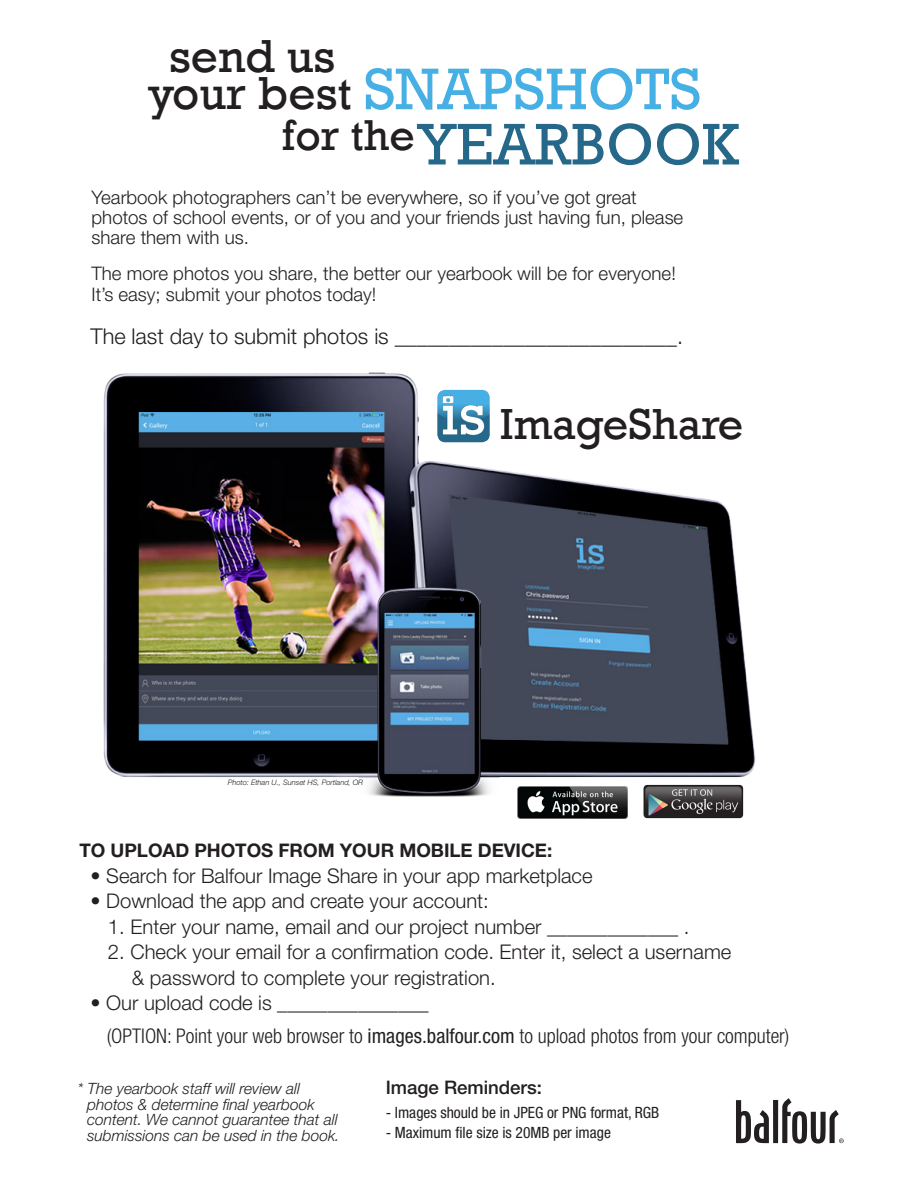
<style>
.page{position:relative;width:918px;height:1188px;background:#fff}
.page>*{position:absolute;margin:0;border:0;box-sizing:border-box;transform-origin:0 0}
.t1{font:59.7px "Rockwell";color:#46afe3}
.t2{font:59.7px "Rockwell";color:#256889}
.t3{font:47.55px "Rockwell";color:#231f20}
.t4{font:44.55px "Rockwell";color:#231f20}
.t5{font:300 21.75px "Helvetica Neue LT Std";color:#231f20}
.t6{font:300 20.25px/25.5px "Helvetica Neue LT Std";color:#231f20}
.t7{font:300 condensed 20.25px/33px "Helvetica Neue LT Std";color:#231f20}
.t8{font:300 18.75px/20.2px "Helvetica Neue LT Std";color:#231f20}
.t9{font:700 18.75px "Helvetica Neue LT Std";color:#231f20}
.t10{font:500 18.75px "Helvetica Neue LT Std";color:#231f20}
.t11{font:italic 300 15.6px/15.6px "Helvetica Neue LT Std";color:#231f20}
.t12{font:condensed 15.6px "Helvetica Neue LT Std";color:#231f20}
.t13{font:italic 300 7.5px "Helvetica Neue LT Std";color:#231f20}
.s1{font-size:47.55px;color:#231f20}
.s2{font-stretch:normal}
.s3{font-weight:400}
</style>
<div class="page">
<img style="left:103px;top:372px;width:653px;height:425px">
<img style="left:437px;top:390px;width:53px;height:52px">
<img style="left:643px;top:784px;width:102px;height:35px">
<img style="left:517px;top:781px;width:111px;height:38px">
<svg style="left:736px;top:1098px;width:108px;height:46px"></svg>
<h2 class="t3" style="left:169px;top:28px;width:168px">send us</h2>
<h1 class="t1" style="left:148px;top:55px;width:555px"><span class="s1">your best</span> SNAPSHOTS</h1>
<h1 class="t2" style="left:282px;top:110px;width:459px"><sup>for</sup> <sup>the</sup>YEARBOOK</h1>
<p class="t8" style="left:92px;top:187px;width:593px">Yearbook photographers can’t be everywhere, so if you’ve got great photos of school events, or of you and your friends just having fun, please share them with us.</p>
<p class="t8" style="left:92px;top:263px;width:586px">The more photos you share, the better our yearbook will be for everyone!<br>It’s easy; submit your photos today!</p>
<p class="t5" style="left:91px;top:322px;width:594px">The last day to submit photos is __________________________.</p>
<p class="t13" style="left:228px;top:778px;width:137px">Photo: Ethan U., Sunset HS, Portland, OR</p>
<h3 class="t4" style="left:500px;top:399px;width:245px">ImageShare</h3>
<p class="t9" style="left:79px;top:839px;width:474px">TO UPLOAD PHOTOS FROM YOUR MOBILE DEVICE:</p>
<p class="t6" style="left:91px;top:862px;width:503px">• Search for Balfour Image Share in your app marketplace</p>
<p class="t6" style="left:91px;top:888px;width:400px">• Download the app and create your account:</p>
<p class="t6" style="left:108px;top:913px;width:583px">1. Enter your name, email and our project number _____________ .</p>
<p class="t6" style="left:132px;top:939px;width:601px;text-indent:-24px">2. Check your email for a confirmation code. Enter it, select a username &amp; password to complete your registration.</p>
<p class="t7" style="left:107px;top:986px;width:684px;text-indent:-16px"><span class="s2">• Our upload code is _______________<br></span>(OPTION: Point your web browser to <span class="s3">images.balfour.com</span> to upload photos from your computer)</p>
<p class="t11" style="left:87px;top:1081px;width:254px;text-indent:-9px">* The yearbook staff will review all photos &amp; determine final yearbook content. We cannot guarantee that all submissions can be used in the book.</p>
<p class="t10" style="left:386px;top:1076px;width:158px">Image Reminders:</p>
<p class="t12" style="left:386px;top:1103px;width:275px">- Images should be in JPEG or PNG format, RGB</p>
<p class="t12" style="left:386px;top:1123px;width:227px">- Maximum file size is 20MB per image</p>
</div>
